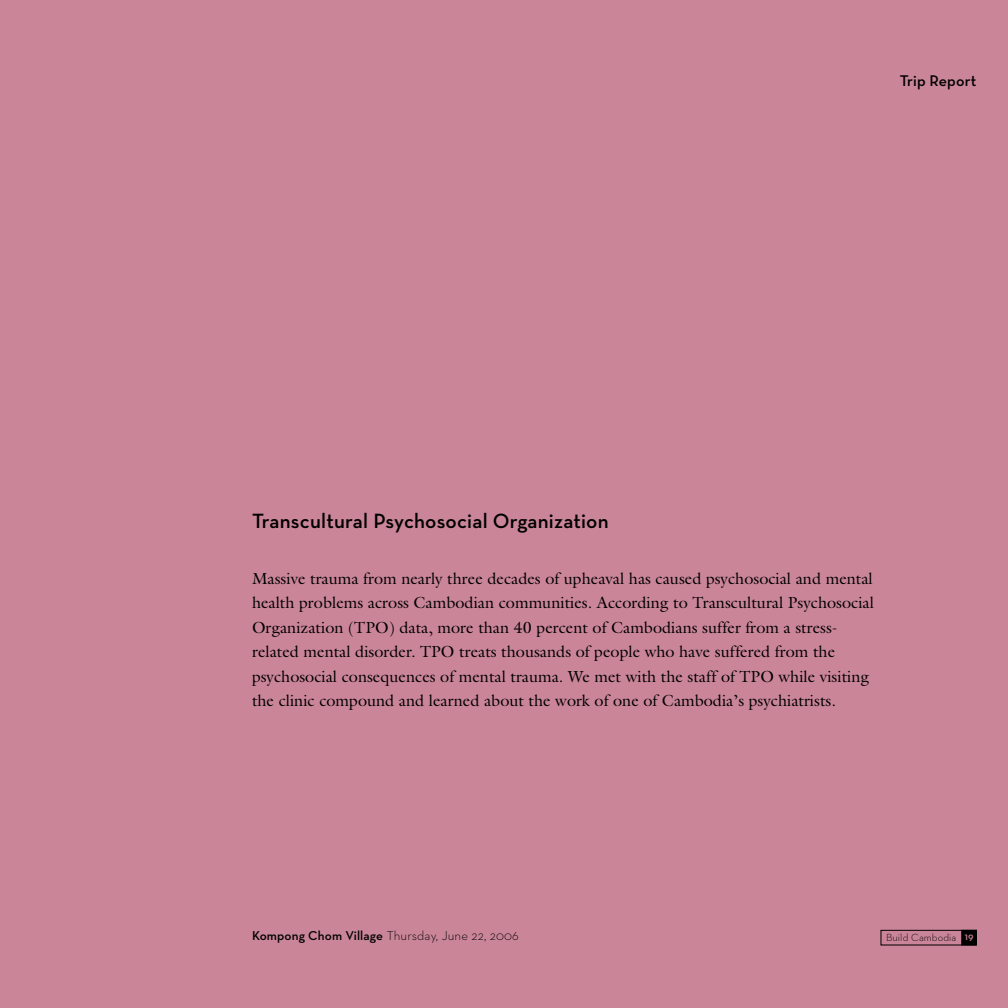
<style>
.page{position:relative;width:1008px;height:1008px;background:#ca8598}
.page>*{position:absolute;margin:0;border:0;box-sizing:border-box;transform-origin:0 0}
.t1{font:600 21px "Neutra Text";letter-spacing:.01em;color:#000}
.t2{font:16.1px/24.5px "Galliard";color:#000}
.t3{font:600 15.75px "Neutra Text";letter-spacing:.01em;color:#000}
.t4{font:300 13.12px "Neutra Text";letter-spacing:.01em;color:#000}
.t5{font:300 10.5px "Neutra Text";letter-spacing:.01em;color:#000}
.t6{font:600 10.5px "Neutra Text";color:#ca8598}
.s1{font-weight:600}
</style>
<div class="page">
<div style="left:962px;top:930px;width:14px;height:15px;background:#000"></div>
<div style="left:961px;top:930px;width:16px;height:15px;border:1px solid #000"></div>
<div style="left:881px;top:930px;width:96px;height:15px;border:1px solid #000"></div>
<p class="t3" style="left:900px;top:71px;width:78px">Trip Report</p>
<h1 class="t1" style="left:252px;top:508px;width:358px">Transcultural Psychosocial Organization</h1>
<p class="t2" style="left:252px;top:566px;width:623px">Massive trauma from nearly three decades of upheaval has caused psychosocial and mental health problems across Cambodian communities. According to Transcultural Psychosocial Organization (TPO) data, more than 40 percent of Cambodians suffer from a stress&shy;related mental disorder. TPO treats thousands of people who have suffered from the psychosocial consequences of mental trauma. We met with the staff of TPO while visiting the clinic compound and learned about the work of one of Cambodia’s psychiatrists.</p>
<p class="t4" style="left:252px;top:928px;width:268px"><span class="s1">Kompong Chom Village</span> Thursday, June 22, 2006</p>
<p class="t6" style="left:965px;top:930px;width:10px">19</p>
<p class="t5" style="left:886px;top:931px;width:72px">Build Cambodia</p>
</div>
